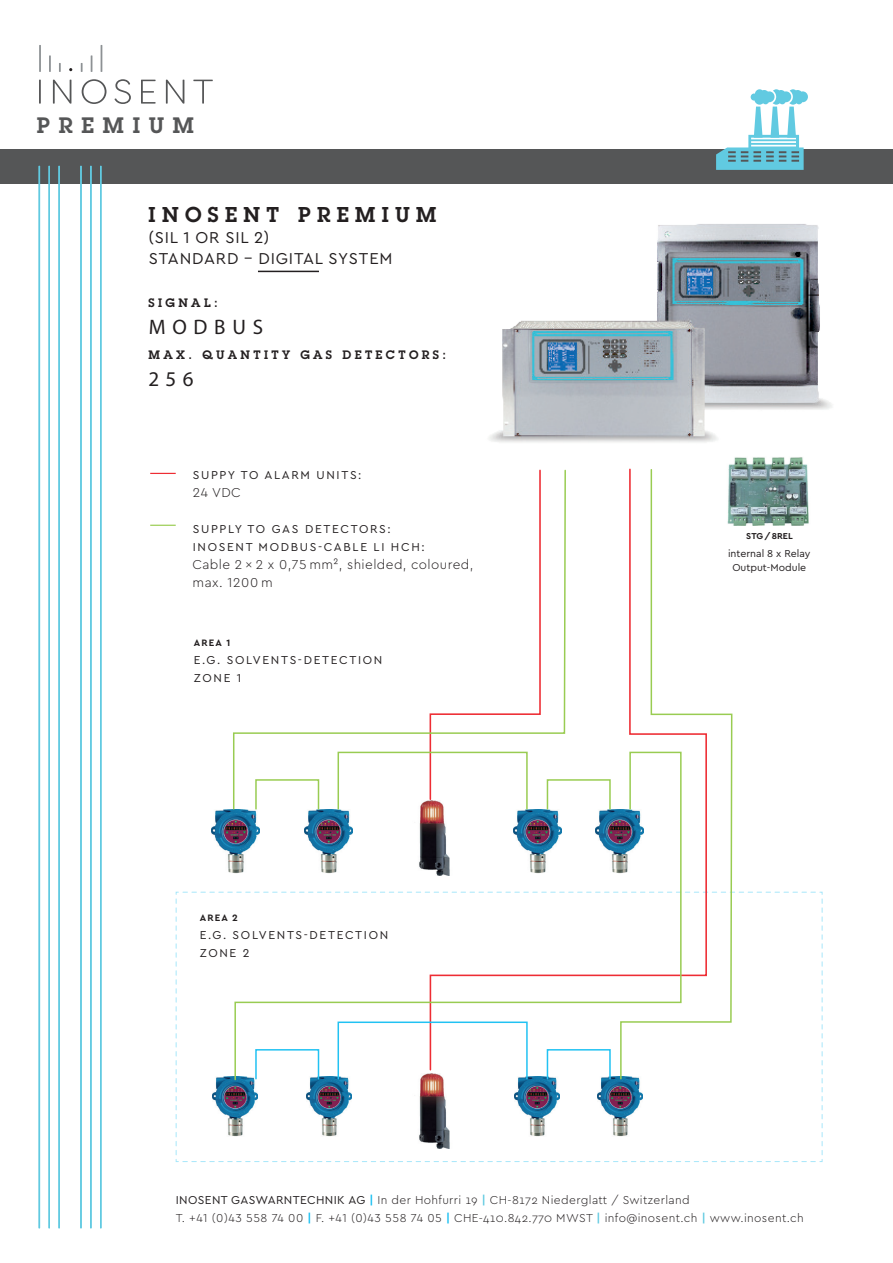
<style>
.page{position:relative;width:893px;height:1263px;background:#fff}
.page>*{position:absolute;margin:0;border:0;box-sizing:border-box;transform-origin:0 0}
.t1{font:600 21.9px "Lubalin Graph";letter-spacing:.4em;color:#555657}
.t2{font:600 21px "Lubalin Graph";letter-spacing:.3em;color:#231f20}
.t3{font:21px "Myriad Pro";letter-spacing:.32em;color:#231f20}
.t4{font:16.5px/21px "Cera PRO";letter-spacing:.05em;color:#231f20}
.t5{font:300 13.5px/18px "Cera PRO";letter-spacing:.03em;color:#231f20}
.t6{font:300 12px/18px "Cera PRO";letter-spacing:.03em;color:#231f20}
.t7{font:12px/18px "Cera PRO";letter-spacing:.14em;color:#231f20}
.t8{font:600 12px "Lubalin Graph";letter-spacing:.28em;color:#231f20}
.t9{font:10.5px/13.5px "Cera PRO";color:#231f20;text-align:center}
.t10{font:700 9.75px "Cera PRO";letter-spacing:.12em;color:#231f20}
.t11{font:700 9px "Cera PRO";color:#231f20}
.s1{font-weight:400}
.s2{font-weight:700;color:#15bef1}
.s3{font-weight:700;color:#61cae1}
</style>
<div class="page">
<svg style="left:39px;top:79px;width:174px;height:25px"></svg>
<hr style="left:39px;top:45px;width:2px;height:27px;background:#8d9194">
<svg style="left:49px;top:55px;width:2px;height:17px"></svg>
<svg style="left:59px;top:63px;width:2px;height:9px"></svg>
<svg style="left:101px;top:45px;width:1px;height:27px"></svg>
<svg style="left:91px;top:55px;width:1px;height:17px"></svg>
<svg style="left:81px;top:63px;width:2px;height:9px"></svg>
<div style="left:0;top:149px;width:893px;height:34px;background:#555657"></div>
<svg style="left:716px;top:89px;width:92px;height:81px"></svg>
<hr style="left:39px;top:166px;width:1px;height:1062px;background:#61cae1">
<hr style="left:49px;top:166px;width:1px;height:1062px;background:#61cae1">
<hr style="left:58px;top:166px;width:2px;height:1062px;background:#61cae1">
<hr style="left:100px;top:166px;width:2px;height:1062px;background:#61cae1">
<hr style="left:90px;top:166px;width:2px;height:1062px;background:#61cae1">
<hr style="left:80px;top:166px;width:2px;height:1062px;background:#61cae1">
<hr style="left:258px;top:271px;width:61px;height:1px;background:#231f20">
<svg style="left:175px;top:891px;width:648px;height:271px"></svg>
<img style="left:515px;top:1081px;width:45px;height:56px">
<img style="left:597px;top:1081px;width:45px;height:56px">
<img style="left:211px;top:809px;width:23px;height:64px">
<img style="left:213px;top:1076px;width:45px;height:61px">
<img style="left:306px;top:1081px;width:45px;height:56px">
<svg style="left:232px;top:469px;width:334px;height:341px"></svg>
<svg style="left:629px;top:468px;width:104px;height:612px"></svg>
<img style="left:389px;top:1081px;width:88px;height:67px">
<img style="left:489px;top:224px;width:343px;height:219px">
<svg style="left:234px;top:751px;width:448px;height:330px"></svg>
<img style="left:720px;top:457px;width:89px;height:69px">
<svg style="left:150px;top:473px;width:26px;height:1px"></svg>
<svg style="left:150px;top:525px;width:26px;height:1px"></svg>
<h1 class="t1" style="left:37px;top:111px;width:159px">PREMIUM</h1>
<h2 class="t2" style="left:149px;top:201px;width:289px">INOSENT PREMIUM</h2>
<h3 class="t4" style="left:149px;top:227px;width:245px">(SIL 1 OR SIL 2)<br>STANDARD – DIGITAL SYSTEM</h3>
<p class="t8" style="left:149px;top:295px;width:71px">SIGNAL:</p>
<h2 class="t3" style="left:149px;top:314px;width:116px">MODBUS</h2>
<p class="t8" style="left:149px;top:347px;width:299px">MAX. QUANTITY GAS DETECTORS:</p>
<h2 class="t3" style="left:149px;top:366px;width:46px">256</h2>
<p class="t7" style="left:193px;top:466px;width:170px">SUPPY TO ALARM UNITS:</p>
<p class="t5" style="left:193px;top:483px;width:50px">24 VDC</p>
<p class="t7" style="left:193px;top:520px;width:233px">SUPPLY TO GAS DETECTORS:<br>INOSENT MODBUS-CABLE LI HCH:</p>
<p class="t5" style="left:193px;top:555px;width:282px">Cable 2 × 2 x 0,75 mm², shielded, coloured, max. 1200 m</p>
<p class="t10" style="left:194px;top:636px;width:38px">AREA 1</p>
<p class="t7" style="left:194px;top:650px;width:190px">E.G. SOLVENTS-DETECTION<br>ZONE 1</p>
<p class="t10" style="left:200px;top:911px;width:40px">AREA 2</p>
<p class="t7" style="left:200px;top:925px;width:190px">E.G. SOLVENTS-DETECTION<br>ZONE 2</p>
<p class="t11" style="left:746px;top:530px;width:48px">STG/8REL</p>
<p class="t9" style="left:728px;top:547px;width:84px">internal 8 x Relay<br>Output-Module</p>
<p class="t6" style="left:176px;top:1190px;width:630px"><span class="s1">INOSENT GASWARNTECHNIK AG</span> <span class="s2">|</span> In der Hohfurri 19 <span class="s3">|</span> CH-8172 Niederglatt / Switzerland<br>T. +41 (0)43 558 74 00 <span class="s2">|</span> F. +41 (0)43 558 74 05 <span class="s2">|</span> CHE-410.842.770 MWST <span class="s3">|</span> info@inosent.ch <span class="s3">|</span> www.inosent.ch</p>
</div>
